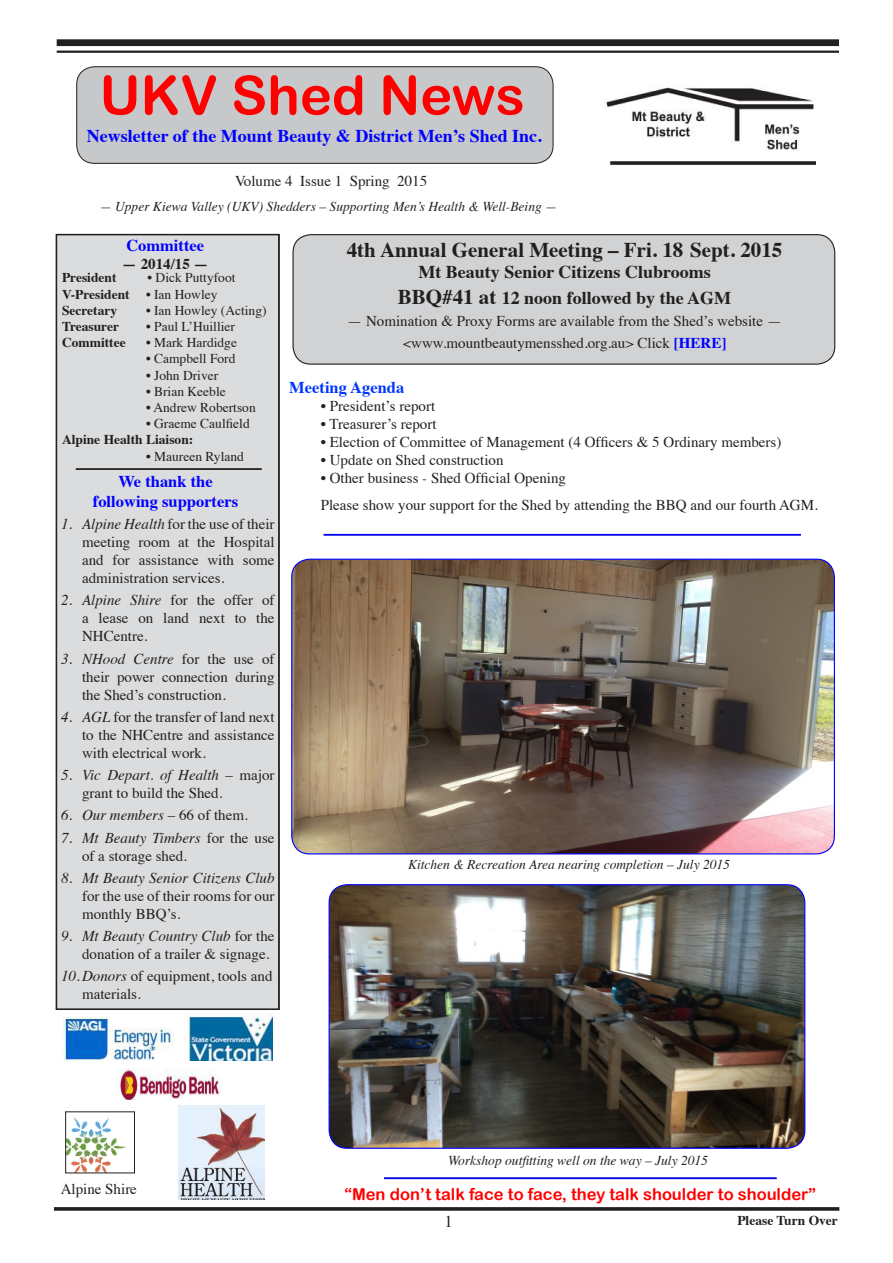
<style>
.page{position:relative;width:893px;height:1263px;background:#fff}
.page>*{position:absolute;margin:0;border:0;box-sizing:border-box;transform-origin:0 0}
.t1{font:54px "Arial Rounded MT Bold";color:#f00}
.t2{font:700 21px "Times";color:#221f1f}
.t3{font:700 18px/25.2px "Times";color:#221f1f;text-align:center}
.t4{font:700 18px "Times";color:#00f}
.t5{font:16.5px "Arial Rounded MT Bold";color:#f00}
.t6{font:700 16.5px/19.8px "Times";color:#00f;text-align:center}
.t7{font:700 16.5px "Times";color:#0035ff}
.t8{font:16.5px "Times";color:#221f1f}
.t9{font:15px/18px "Times";color:#221f1f}
.t10{font:italic 15px "Times";color:#221f1f}
.t11{font:700 15px "Times";color:#221f1f}
.t12{font:13.5px/16.2px "Times";color:#221f1f}
.t13{font:italic 13.5px "Times";color:#221f1f}
.t14{font:700 13.5px "Times";color:#221f1f}
.s1{font-weight:700}
.s2{font-style:italic}
.s3{font-style:normal}
.s4{font-size:21px}
.s5{font-weight:700;color:#00f}
</style>
<div class="page">
<div style="left:56px;top:234px;width:224px;height:776px;background:#dbdcde"></div>
<div style="left:57px;top:235px;width:222px;height:774px;border:1px solid #221f1f"></div>
<div style="left:77px;top:67px;width:476px;height:96px;background:#c6c8ca;border-radius:18px"></div>
<div style="left:76px;top:66px;width:477px;height:98px;border:1px solid #221f1f;border-radius:18px"></div>
<svg style="left:57px;top:46px;width:782px;height:5px"></svg>
<div style="left:57px;top:39px;width:782px;height:7px;background:#221f1f"></div>
<hr style="left:57px;top:51px;width:782px;height:2px;background:#221f1f">
<hr style="left:54px;top:1207px;width:785px;height:3px;background:#221f1f">
<img style="left:67px;top:1117px;width:59px;height:54px">
<div style="left:65px;top:1111px;width:70px;height:62px;border:1px solid #221f1f"></div>
<hr style="left:324px;top:534px;width:477px;height:1px;background:#00f">
<hr style="left:324px;top:535px;width:477px;height:1px;background:#00f">
<hr style="left:384px;top:1177px;width:393px;height:1px;background:#00f">
<hr style="left:384px;top:1178px;width:393px;height:1px;background:#00f">
<img style="left:116px;top:1068px;width:105px;height:31px">
<div style="left:293px;top:235px;width:542px;height:129px;background:#d1d2d4;border-radius:18px"></div>
<div style="left:292px;top:234px;width:543px;height:131px;border:1px solid #221f1f;border-radius:18px"></div>
<img style="left:606px;top:87px;width:208px;height:63px">
<hr style="left:610px;top:161px;width:206px;height:3px;background:#221f1f">
<hr style="left:610px;top:164px;width:206px;height:1px;background:#221f1f">
<img style="left:179px;top:1105px;width:85px;height:95px">
<hr style="left:76px;top:469px;width:186px;height:1px;background:#221f1f">
<img style="left:64px;top:1017px;width:109px;height:44px">
<img style="left:185px;top:1014px;width:88px;height:47px">
<img style="left:292px;top:559px;width:542px;height:295px">
<img style="left:329px;top:885px;width:476px;height:263px">
<div style="left:329px;top:884px;width:476px;height:265px;border:1px solid #00f;border-radius:18px"></div>
<h1 class="t1" style="left:100px;top:75px;width:427px">UKV Shed News</h1>
<p class="t4" style="left:87px;top:130px;width:456px">Newsletter of the Mount Beauty &amp; District Men’s Shed Inc.</p>
<p class="t9" style="left:235px;top:173px;width:194px">Volume 4 Issue 1 Spring 2015</p>
<p class="t13" style="left:100px;top:202px;width:459px">— Upper Kiewa Valley (UKV) Shedders – Supporting Men’s Health &amp; Well-Being —</p>
<p class="t6" style="left:126px;top:237px;width:79px">Committee</p>
<p class="t11" style="left:122px;top:258px;width:88px">— 2014/15 —</p>
<p class="t12" style="left:62px;top:269px;width:175px;text-indent:86px">• Dick Puttyfoot<br><span class="s1">V-President</span> • Ian Howley<br><span class="s1">Secretary</span></p>
<p class="t14" style="left:62px;top:273px;width:56px">President</p>
<p class="t12" style="left:146px;top:301px;width:122px">• Ian Howley (Acting)</p>
<p class="t14" style="left:62px;top:322px;width:59px">Treasurer</p>
<p class="t12" style="left:146px;top:320px;width:90px">• Paul L’Huillier</p>
<p class="t14" style="left:62px;top:338px;width:65px">Committee</p>
<p class="t12" style="left:146px;top:333px;width:92px">• Mark Hardidge</p>
<p class="t12" style="left:146px;top:350px;width:91px">• Campbell Ford</p>
<p class="t12" style="left:146px;top:366px;width:74px">• John Driver</p>
<p class="t12" style="left:146px;top:382px;width:81px">• Brian Keeble</p>
<p class="t12" style="left:146px;top:398px;width:111px">• Andrew Robertson</p>
<p class="t12" style="left:146px;top:414px;width:105px">• Graeme Caulfield</p>
<p class="t14" style="left:62px;top:435px;width:133px">Alpine Health Liaison:</p>
<p class="t12" style="left:146px;top:447px;width:99px">• Maureen Ryland</p>
<p class="t6" style="left:93px;top:473px;width:147px">We thank the following supporters</p>
<p class="t9" style="left:82px;top:517px;width:194px;text-align:justify;text-indent:-21px"><span class="s2">1. Alpine Health</span> for the use of their meeting room at the Hospital and for assistance with some administration services.</p>
<p class="t9" style="left:82px;top:593px;width:194px;text-align:justify;text-indent:-21px"><span class="s2">2. Alpine Shire</span> for the offer of a lease on land next to the NHCentre.</p>
<p class="t9" style="left:82px;top:651px;width:194px;text-align:justify;text-indent:-21px"><span class="s2">3. NHood Centre</span> for the use of their power connection during the Shed’s construction.</p>
<p class="t9" style="left:82px;top:706px;width:194px;text-align:justify;text-indent:-21px"><span class="s2">4. AGL</span> for the transfer of land next to the NHCentre and assistance with electrical work.</p>
<p class="t9" style="left:82px;top:768px;width:194px;text-indent:-21px"><span class="s2">5. Vic Depart. of Health</span> – major grant to build the Shed.</p>
<p class="t10" style="left:61px;top:810px;width:188px">6. Our members <span class="s3">– 66 of them.</span></p>
<p class="t9" style="left:82px;top:830px;width:194px;text-indent:-21px"><span class="s2">7. Mt Beauty Timbers</span> for the use of a storage shed.</p>
<p class="t10" style="left:61px;top:872px;width:215px">8. Mt Beauty Senior Citizens Club</p>
<p class="t9" style="left:82px;top:888px;width:194px">for the use of their rooms for our monthly BBQ’s.</p>
<p class="t9" style="left:82px;top:929px;width:194px;text-indent:-21px"><span class="s2">9. Mt Beauty Country Club</span> for the donation of a trailer &amp; signage.</p>
<p class="t9" style="left:82px;top:969px;width:192px;text-indent:-21px"><span class="s2">10. Donors</span> of equipment, tools and materials.</p>
<h2 class="t2" style="left:347px;top:242px;width:437px">4th Annual General Meeting – Fri. 18 Sept. 2015</h2>
<p class="t3" style="left:398px;top:261px;width:335px">Mt Beauty Senior Citizens Clubrooms<br><span class="s4">BBQ#41 at</span> 12 noon followed by the AGM</p>
<p class="t9" style="left:347px;top:308px;width:436px;line-height:22.2px;text-align:center">— Nomination &amp; Proxy Forms are available from the Shed’s website — &lt;www.mountbeautymensshed.org.au&gt; Click <span class="s5">[HERE]</span></p>
<p class="t7" style="left:289px;top:382px;width:117px">Meeting Agenda</p>
<p class="t9" style="left:321px;top:399px;width:116px">• President’s report</p>
<p class="t9" style="left:321px;top:417px;width:117px">• Treasurer’s report</p>
<p class="t9" style="left:321px;top:432px;width:462px">• Election of Committee of Management (4 Officers &amp; 5 Ordinary members)</p>
<p class="t9" style="left:321px;top:453px;width:184px">• Update on Shed construction</p>
<p class="t9" style="left:321px;top:464px;width:499px;line-height:26.5px">• Other business - Shed Official Opening<br>Please show your support for the Shed by attending the BBQ and our fourth AGM.</p>
<p class="t13" style="left:408px;top:860px;width:323px">Kitchen &amp; Recreation Area nearing completion – July 2015</p>
<p class="t9" style="left:61px;top:1181px;width:78px">Alpine Shire</p>
<p class="t13" style="left:448px;top:1148px;width:261px">Workshop outfitting well on the way – July 2015</p>
<p class="t5" style="left:345px;top:1188px;width:473px">“Men don’t talk face to face, they talk shoulder to shoulder”</p>
<p class="t8" style="left:444px;top:1216px;width:10px">1</p>
<p class="t14" style="left:737px;top:1216px;width:102px">Please Turn Over</p>
</div>
